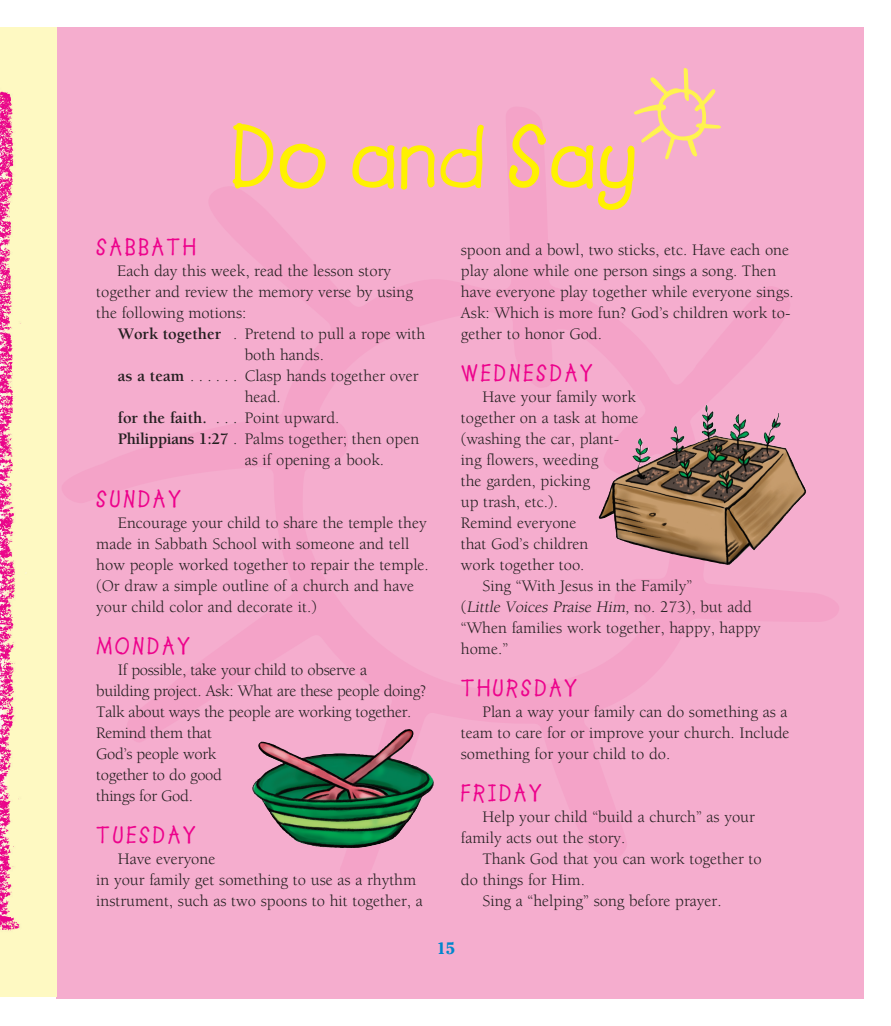
<style>
.page{position:relative;width:891px;height:1026px;background:#fff}
.page>*{position:absolute;margin:0;border:0;box-sizing:border-box;transform-origin:0 0}
.t1{font:90px "Lemonade ICG Bold";color:#fff101}
.t2{font:24px "Lemonade ICG Bold";letter-spacing:.1em;color:#ed028c}
.t3{font:16.5px/21px "Berkeley";color:#231f20}
.t4{font:16.5px/21px "Berkeley";letter-spacing:-.02em;color:#231f20}
.t5{font:700 16.5px "Berkeley";color:#231f20}
.t6{font:700 16.5px "Cheltenham";color:#0086cc}
.s1{font-weight:700}
.s2{font-weight:400}
.s3{font-style:italic}
</style>
<div class="page">
<div style="left:56px;top:27px;width:808px;height:972px;background:#f5adce"></div>
<svg style="left:252px;top:159px;width:555px;height:689px"></svg>
<svg style="left:634px;top:68px;width:87px;height:91px"></svg>
<img style="left:0;top:27px;width:56px;height:970px">
<img style="left:258px;top:729px;width:149px;height:39px">
<img style="left:674px;top:405px;width:34px;height:43px">
<p class="t1" style="left:229px;top:103px;width:410px">Do and Say</p>
<h2 class="t2" style="left:96px;top:233px;width:101px">SABBATH</h2>
<p class="t3" style="left:96px;top:261px;width:318px;text-indent:21px">Each day this week, read the lesson story together and review the memory verse by using the following motions:</p>
<p class="t3" style="left:118px;top:324px;width:309px"><span class="s1">Work together</span> .. Pretend to pull a rope with</p>
<p class="t3" style="left:245px;top:345px;width:81px">both hands.</p>
<p class="t5" style="left:118px;top:367px;width:76px">as a team <span class="s2">.......</span></p>
<p class="t3" style="left:245px;top:366px;width:175px">Clasp hands together over</p>
<p class="t3" style="left:245px;top:387px;width:38px">head.</p>
<p class="t3" style="left:118px;top:408px;width:223px"><span class="s1">for the faith.</span>. . . . Point upward.</p>
<p class="t3" style="left:118px;top:429px;width:303px"><span class="s1">Philippians 1:27</span>.. Palms together; then open</p>
<p class="t3" style="left:245px;top:450px;width:141px">as if opening a book.</p>
<h2 class="t2" style="left:96px;top:485px;width:86px">SUNDAY</h2>
<p class="t3" style="left:96px;top:513px;width:334px;text-indent:22px">Encourage your child to share the temple they made in Sabbath School with someone and tell how people worked together to repair the temple. (Or draw a simple outline of a church and have your child color and decorate it.)</p>
<h2 class="t2" style="left:96px;top:632px;width:95px">MONDAY</h2>
<p class="t4" style="left:96px;top:660px;width:331px;text-indent:22px">If possible, take your child to observe a<br>building project. Ask: What are these people doing?<br>Talk about ways the people are working together.<br>Remind them that<br>God’s people work<br>together to do good<br>things for God.</p>
<h2 class="t2" style="left:96px;top:821px;width:101px">TUESDAY</h2>
<p class="t3" style="left:96px;top:849px;width:328px;text-indent:22px">Have everyone<br>in your family get something to use as a rhythm instrument, such as two spoons to hit together, a</p>
<p class="t3" style="left:461px;top:240px;width:334px">spoon and a bowl, two sticks, etc. Have each one play alone while one person sings a song. Then have everyone play together while everyone sings.<br>Ask: Which is more fun? God’s children work to&shy;gether to honor God.</p>
<h2 class="t2" style="left:461px;top:359px;width:134px">WEDNESDAY</h2>
<p class="t3" style="left:461px;top:387px;width:179px;text-indent:22px">Have your family work together on a task at home (washing the car, plant&shy;ing flowers, weeding<br>the garden, picking<br>up trash, etc.).<br>Remind everyone<br>that God’s children<br>work together too.</p>
<p class="t3" style="left:461px;top:576px;width:302px;text-indent:22px">Sing “With Jesus in the Family”<br>( <span class="s3">Little Voices Praise Him,</span> n o . 2 7 3 ) , b u t a d d “When families work together, happy, happy home.”</p>
<h2 class="t2" style="left:461px;top:674px;width:118px">THURSDAY</h2>
<p class="t3" style="left:461px;top:702px;width:330px;text-indent:22px">Plan a way your family can do something as a team to care for or improve your church. Include something for your child to do.</p>
<h2 class="t2" style="left:461px;top:779px;width:83px">FRIDAY</h2>
<p class="t3" style="left:461px;top:807px;width:296px;text-indent:22px">Help your child “build a church” as your family acts out the story.</p>
<p class="t3" style="left:482px;top:849px;width:281px">Thank God that you can work together to</p>
<p class="t3" style="left:461px;top:870px;width:126px">do things for Him.</p>
<p class="t3" style="left:482px;top:891px;width:241px">Sing a “helping” song before prayer.</p>
<p class="t6" style="left:437px;top:938px;width:20px">15</p>
</div>
